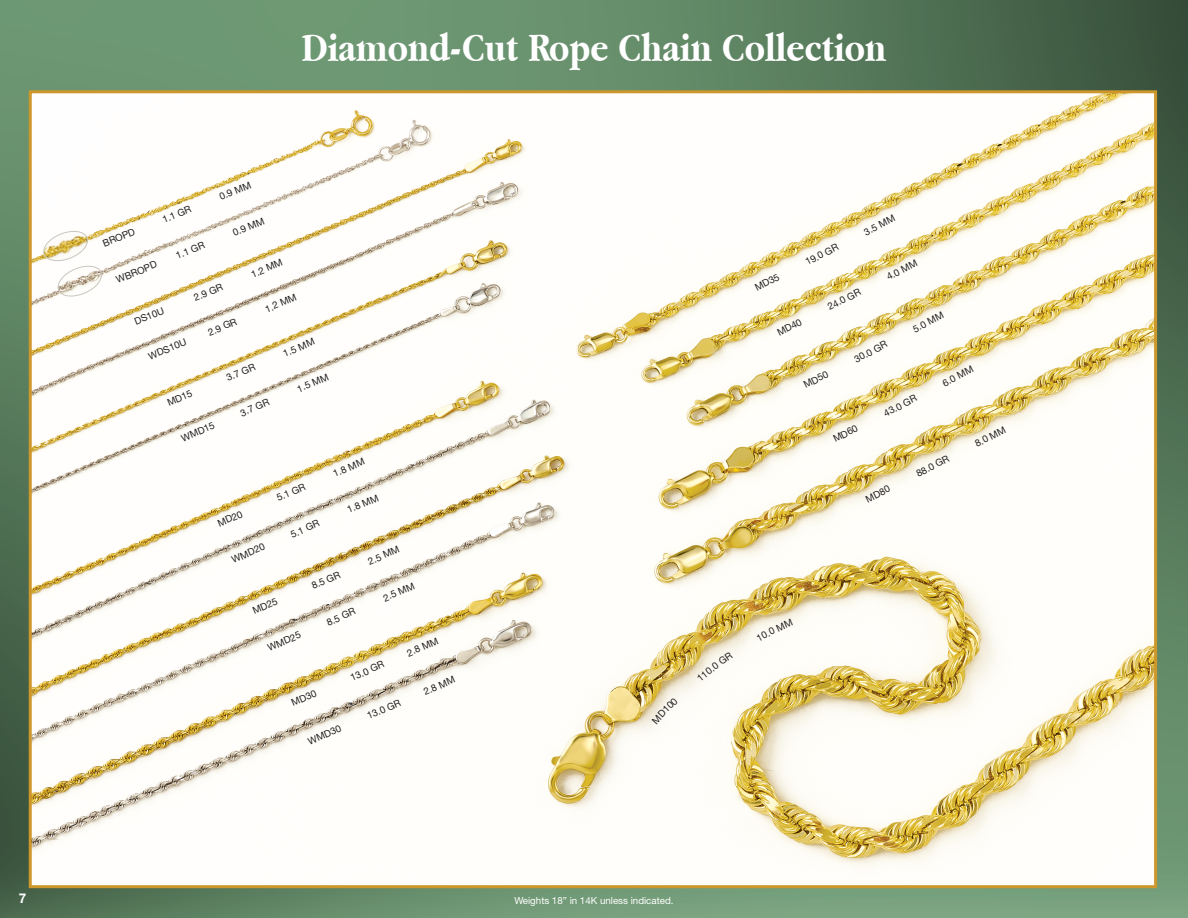
<style>
.page{position:relative;width:1188px;height:918px;background:#fff}
.page>*{position:absolute;margin:0;border:0;box-sizing:border-box;transform-origin:0 0}
.t1{font:700 42px "Apple Garamond";color:#fff}
.t2{font:700 13.5px "Helvetica Neue LT Std";color:#fff}
.t3{font:9.75px "Helvetica Neue LT Std";color:#231f20}
.t4{font:9.75px "Helvetica Neue LT Std";color:#fff}
</style>
<div class="page">
<img style="left:0;top:0;width:1188px;height:918px">
<img style="left:33px;top:94px;width:1120px;height:790px">
<svg style="left:42px;top:229px;width:62px;height:69px"></svg>
<svg style="left:652px;top:697px;width:26px;height:27px"></svg>
<svg style="left:697px;top:652px;width:36px;height:30px"></svg>
<svg style="left:756px;top:619px;width:37px;height:22px"></svg>
<p class="t3" style="left:218px;top:191px;width:35px;rotate:-22deg">0.9 MM</p>
<p class="t1" style="left:302px;top:25px;width:586px">Diamond-Cut Rope Chain Collection</p>
<p class="t3" style="left:161px;top:214px;width:32px;rotate:-22deg">1.1 GR</p>
<p class="t3" style="left:231px;top:227px;width:35px;rotate:-22deg">0.9 MM</p>
<p class="t3" style="left:101px;top:238px;width:35px;rotate:-22deg">BROPD</p>
<p class="t3" style="left:174px;top:250px;width:32px;rotate:-22deg">1.1 GR</p>
<p class="t3" style="left:249px;top:269px;width:35px;rotate:-22deg">1.2 MM</p>
<p class="t3" style="left:115px;top:274px;width:44px;rotate:-22deg">WBROPD</p>
<p class="t3" style="left:192px;top:292px;width:32px;rotate:-22deg">2.9 GR</p>
<p class="t3" style="left:263px;top:304px;width:35px;rotate:-22deg">1.2 MM</p>
<p class="t3" style="left:133px;top:316px;width:33px;rotate:-22deg">DS10U</p>
<p class="t3" style="left:206px;top:327px;width:32px;rotate:-22deg">2.9 GR</p>
<p class="t3" style="left:147px;top:351px;width:42px;rotate:-22deg">WDS10U</p>
<p class="t3" style="left:166px;top:398px;width:28px;rotate:-23deg">MD15</p>
<p class="t3" style="left:180px;top:433px;width:37px;rotate:-23deg">WMD15</p>
<p class="t3" style="left:225px;top:373px;width:32px;rotate:-23deg">3.7 GR</p>
<p class="t3" style="left:239px;top:408px;width:32px;rotate:-23deg">3.7 GR</p>
<p class="t3" style="left:281px;top:349px;width:35px;rotate:-23deg">1.5 MM</p>
<p class="t3" style="left:295px;top:384px;width:35px;rotate:-23deg">1.5 MM</p>
<p class="t3" style="left:331px;top:469px;width:35px;rotate:-23deg">1.8 MM</p>
<p class="t3" style="left:216px;top:518px;width:28px;rotate:-23deg">MD20</p>
<p class="t3" style="left:230px;top:554px;width:37px;rotate:-23deg">WMD20</p>
<p class="t3" style="left:275px;top:493px;width:32px;rotate:-23deg">5.1 GR</p>
<p class="t3" style="left:289px;top:529px;width:32px;rotate:-23deg">5.1 GR</p>
<p class="t3" style="left:345px;top:505px;width:35px;rotate:-23deg">1.8 MM</p>
<p class="t3" style="left:366px;top:556px;width:35px;rotate:-23deg">2.5 MM</p>
<p class="t3" style="left:251px;top:606px;width:28px;rotate:-23deg">MD25</p>
<p class="t3" style="left:266px;top:643px;width:37px;rotate:-23deg">WMD25</p>
<p class="t3" style="left:310px;top:581px;width:32px;rotate:-23deg">8.5 GR</p>
<p class="t3" style="left:325px;top:617px;width:32px;rotate:-23deg">8.5 GR</p>
<p class="t3" style="left:381px;top:593px;width:35px;rotate:-23deg">2.5 MM</p>
<p class="t3" style="left:405px;top:648px;width:35px;rotate:-23deg">2.8 MM</p>
<p class="t3" style="left:290px;top:698px;width:28px;rotate:-23deg">MD30</p>
<p class="t3" style="left:306px;top:736px;width:37px;rotate:-23deg">WMD30</p>
<p class="t3" style="left:349px;top:672px;width:37px;rotate:-23deg">13.0 GR</p>
<p class="t3" style="left:365px;top:711px;width:37px;rotate:-23deg">13.0 GR</p>
<p class="t3" style="left:422px;top:687px;width:35px;rotate:-23deg">2.8 MM</p>
<p class="t2" style="left:19px;top:890px;width:9px">7</p>
<p class="t4" style="left:514px;top:894px;width:161px">Weights 18” in 14K unless indicated.</p>
<p class="t3" style="left:862px;top:227px;width:35px;rotate:-27deg">3.5 MM</p>
<p class="t3" style="left:753px;top:283px;width:28px;rotate:-27deg">MD35</p>
<p class="t3" style="left:803px;top:257px;width:37px;rotate:-27deg">19.0 GR</p>
<p class="t3" style="left:826px;top:302px;width:37px;rotate:-27deg">24.0 GR</p>
<p class="t3" style="left:775px;top:328px;width:28px;rotate:-27deg">MD40</p>
<p class="t3" style="left:884px;top:272px;width:35px;rotate:-27deg">4.0 MM</p>
<p class="t3" style="left:911px;top:324px;width:35px;rotate:-27deg">5.0 MM</p>
<p class="t3" style="left:802px;top:380px;width:28px;rotate:-27deg">MD50</p>
<p class="t3" style="left:852px;top:354px;width:37px;rotate:-27deg">30.0 GR</p>
<p class="t3" style="left:882px;top:408px;width:37px;rotate:-27deg">43.0 GR</p>
<p class="t3" style="left:831px;top:434px;width:28px;rotate:-27deg">MD60</p>
<p class="t3" style="left:941px;top:378px;width:35px;rotate:-27deg">6.0 MM</p>
<p class="t3" style="left:973px;top:439px;width:35px;rotate:-27deg">8.0 MM</p>
<p class="t3" style="left:864px;top:495px;width:28px;rotate:-27deg">MD80</p>
<p class="t3" style="left:914px;top:469px;width:37px;rotate:-27deg">88.0 GR</p>
</div>
